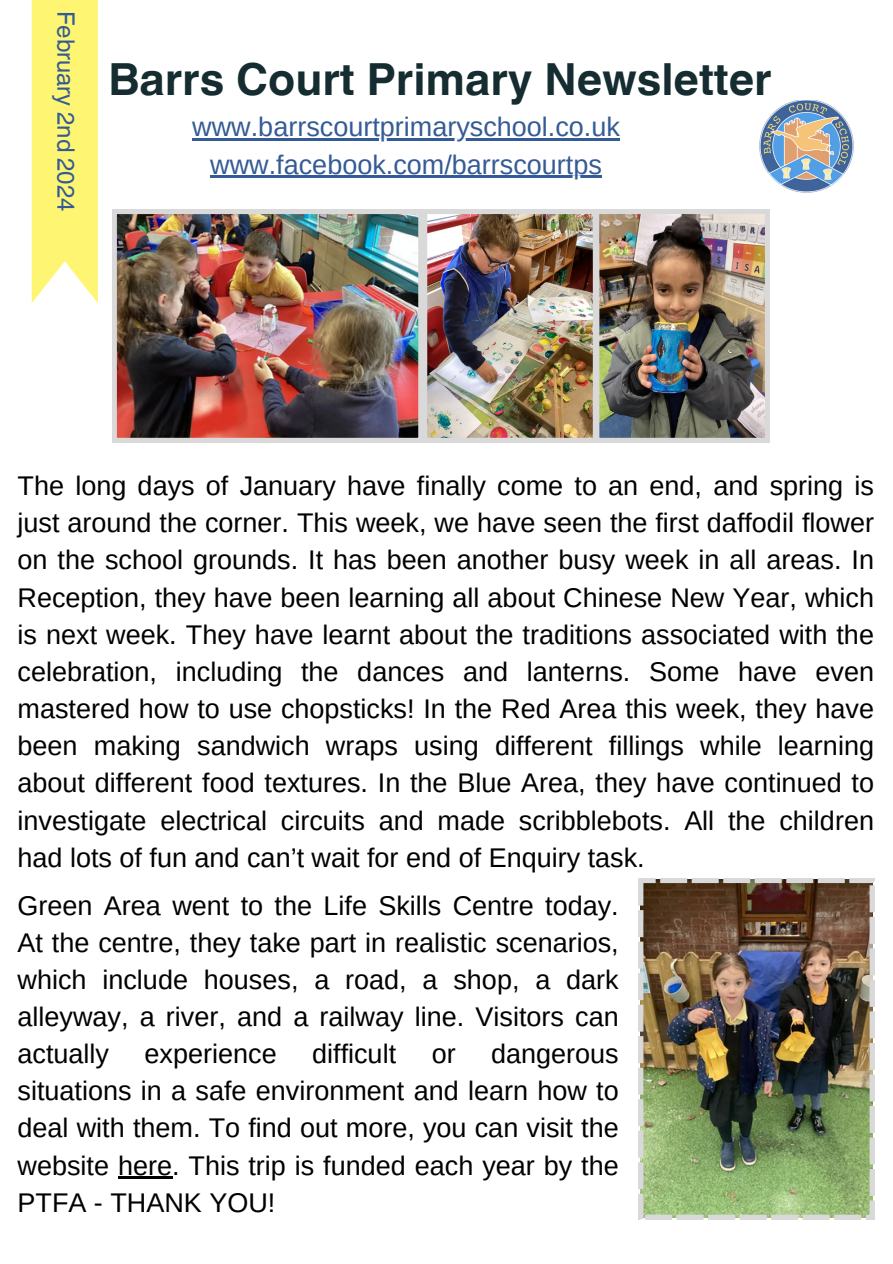
<style>
.page{position:relative;width:893px;height:1264px;background:#fff}
.page>*{position:absolute;margin:0;border:0;box-sizing:border-box;transform-origin:0 0}
.t1{font:700 44.25px "Helvetica World";color:#152c30}
.t2{font:27px/37.2px "Arimo";color:#000;text-align:justify}
.t3{font:27px "Arimo";color:#345b95}
.t4{font:24px "Helvetica World";color:#345b95}
</style>
<div class="page">
<svg style="left:32px;top:0;width:66px;height:303px;background:#fef67c"></svg>
<img style="left:759px;top:101px;width:95px;height:92px">
<img style="left:112px;top:209px;width:310px;height:233px">
<img style="left:639px;top:878px;width:235px;height:341px">
<img style="left:422px;top:209px;width:347px;height:233px">
<hr style="left:192px;top:139px;width:428px;height:2px;background:#345b95">
<hr style="left:210px;top:176px;width:392px;height:2px;background:#345b95">
<hr style="left:118px;top:1176px;width:54px;height:2px;background:#000">
<p class="t4" style="left:80px;top:11px;width:202px;rotate:90deg">February 2nd 2024</p>
<p class="t1" style="left:108px;top:43px;width:664px">Barrs Court Primary Newsletter</p>
<h2 class="t3" style="left:192px;top:112px;width:429px">www.barrscourtprimaryschool.co.uk</h2>
<h2 class="t3" style="left:210px;top:149px;width:393px">www.facebook.com/barrscourtps</h2>
<p class="t2" style="left:18px;top:467px;width:857px">The long days of January have finally come to an end, and spring is just around the corner. This week, we have seen the first daffodil flower on the school grounds. It has been another busy week in all areas. In Reception, they have been learning all about Chinese New Year, which is next week. They have learnt about the traditions associated with the celebration, including the dances and lanterns. Some have even mastered how to use chopsticks! In the Red Area this week, they have been making sandwich wraps using different fillings while learning about different food textures. In the Blue Area, they have continued to investigate electrical circuits and made scribblebots. All the children had lots of fun and can’t wait for end of Enquiry task.</p>
<p class="t2" style="left:18px;top:886px;width:602px">Green Area went to the Life Skills Centre today.<br>At the centre, they take part in realistic scenarios, which include houses, a road, a shop, a dark alleyway, a river, and a railway line. Visitors can actually</p>
<p class="t2" style="left:18px;top:1035px;width:602px;text-indent:473px">dangerous situations in a safe environment and learn how to deal with them. To find out more, you can visit the website here. This trip is funded each year by the PTFA - THANK YOU!</p>
<p class="t2" style="left:144px;top:1035px;width:134px">experience</p>
<p class="t2" style="left:312px;top:1035px;width:85px">difficult</p>
<p class="t2" style="left:431px;top:1035px;width:26px">or</p>
</div>
